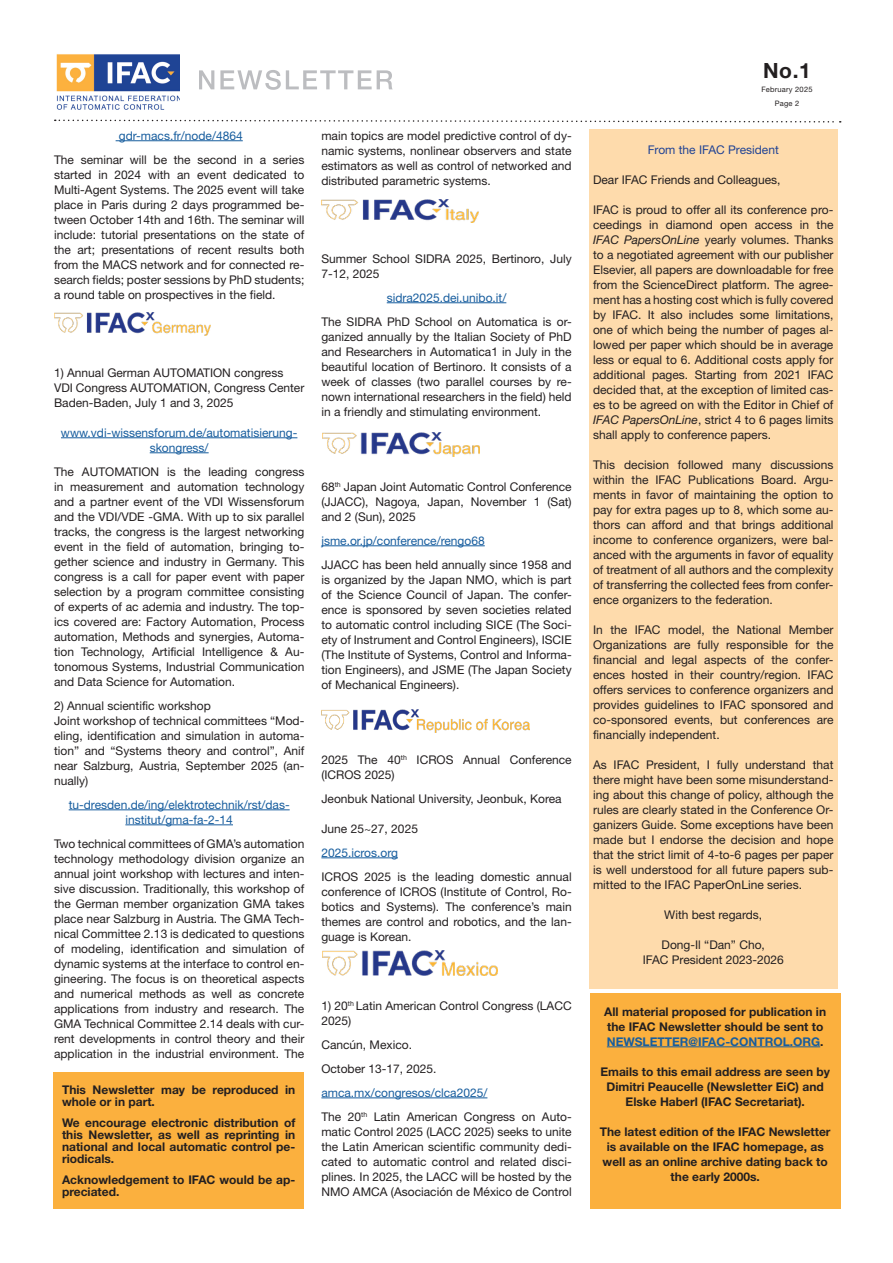
<style>
.page{position:relative;width:893px;height:1263px;background:#fff}
.page>*{position:absolute;margin:0;border:0;box-sizing:border-box;transform-origin:0 0}
.t1{font:700 21px "Helvetica Neue";color:#231f20}
.t2{font:12px/15px "Helvetica Neue";color:#231f20;text-align:justify}
.t3{font:700 12px/15px "Helvetica Neue";color:#231f20}
.t4{font:12px/15px "Helvetica Neue";color:#175d9e;text-align:center}
.t5{font:12px "Helvetica Neue";color:#214394}
.t6{font:7.5px "Helvetica Neue";letter-spacing:.03em;color:#231f20}
.s1{font-style:italic}
.s2{color:#175d9e}
</style>
<div class="page">
<img style="left:56px;top:54px;width:123px;height:56px">
<svg style="left:199px;top:70px;width:194px;height:20px"></svg>
<svg style="left:55px;top:119px;width:786px;height:4px"></svg>
<div style="left:589px;top:130px;width:249px;height:859px;background:#fedbac"></div>
<div style="left:54px;top:1072px;width:250px;height:137px;background:#fbb03e"></div>
<div style="left:590px;top:993px;width:250px;height:216px;background:#fbb03e"></div>
<hr style="left:607px;top:1046px;width:213px;height:1px;background:#175d9e">
<hr style="left:116px;top:140px;width:127px;height:1px;background:#175d9e">
<hr style="left:61px;top:437px;width:236px;height:1px;background:#175d9e">
<hr style="left:150px;top:452px;width:59px;height:1px;background:#175d9e">
<hr style="left:69px;top:809px;width:221px;height:1px;background:#175d9e">
<hr style="left:125px;top:824px;width:108px;height:1px;background:#175d9e">
<hr style="left:387px;top:302px;width:119px;height:1px;background:#175d9e">
<hr style="left:321px;top:545px;width:164px;height:1px;background:#175d9e">
<hr style="left:321px;top:857px;width:77px;height:1px;background:#175d9e">
<hr style="left:321px;top:1097px;width:166px;height:1px;background:#175d9e">
<img style="left:321px;top:199px;width:157px;height:24px">
<img style="left:322px;top:432px;width:157px;height:24px">
<img style="left:321px;top:709px;width:209px;height:23px">
<img style="left:322px;top:950px;width:175px;height:25px">
<img style="left:54px;top:312px;width:157px;height:24px">
<p class="t4" style="left:119px;top:128px;width:125px">gdr-macs.fr/node/4864</p>
<p class="t2" style="left:54px;top:152px;width:252px">The seminar will be the second in a series started in 2024 with an event dedicated to Multi-Agent Systems. The 2025 event will take place in Paris during 2 days programmed be&shy;tween October 14th and 16th. The seminar will include: tutorial presentations on the state of the art; presentations of recent results both from the MACS network and for connected re&shy;search fields; poster sessions by PhD students; a round table on prospectives in the field.</p>
<p class="t2" style="left:54px;top:365px;width:231px">1) Annual German AUTOMATION congress</p>
<p class="t2" style="left:54px;top:380px;width:252px">VDI Congress AUTOMATION, Congress Center<br>Baden-Baden, July 1 and 3, 2025</p>
<p class="t4" style="left:61px;top:425px;width:238px">www.vdi-wissensforum.de/automatisierung&shy;skongress/</p>
<p class="t2" style="left:54px;top:464px;width:252px">The AUTOMATION is the leading congress in measurement and automation technology and a partner event of the VDI Wissensforum and the VDI/VDE -GMA. With up to six parallel tracks, the congress is the largest networking event in the field of automation, bringing to&shy;gether science and industry in Germany. This congress is a call for paper event with paper selection by a program committee consisting of experts of ac ademia and industry. The top&shy;ics covered are: Factory Automation, Process automation, Methods and synergies, Automa&shy;tion Technology, Artificial Intelligence &amp; Au&shy;tonomous Systems, Industrial Communication and Data Science for Automation.</p>
<p class="t2" style="left:54px;top:698px;width:158px">2) Annual scientific workshop</p>
<p class="t2" style="left:54px;top:713px;width:252px">Joint workshop of technical committees “Mod&shy;eling, identification and simulation in automa&shy;tion” and “Systems theory and control”, Anif near Salzburg, Austria, September 2025 (an&shy;nually)</p>
<p class="t4" style="left:69px;top:797px;width:222px">tu-dresden.de/ing/elektrotechnik/rst/das&shy;institut/gma-fa-2-14</p>
<p class="t2" style="left:54px;top:836px;width:252px">Two technical committees of GMA’s automation technology methodology division organize an annual joint workshop with lectures and inten&shy;sive discussion. Traditionally, this workshop of the German member organization GMA takes place near Salzburg in Austria. The GMA Tech&shy;nical Committee 2.13 is dedicated to questions of modeling, identification and simulation of dynamic systems at the interface to control en&shy;gineering. The focus is on theoretical aspects and numerical methods as well as concrete applications from industry and research. The GMA Technical Committee 2.14 deals with cur&shy;rent developments in control theory and their application in the industrial environment. The</p>
<p class="t3" style="left:62px;top:1083px;width:235px;line-height:12px">This Newsletter may be reproduced in whole or in part.</p>
<p class="t3" style="left:62px;top:1116px;width:235px;line-height:12px;text-align:justify">We encourage electronic distribution of this Newsletter, as well as reprinting in national and local automatic control pe&shy;riodicals.</p>
<p class="t3" style="left:62px;top:1173px;width:235px;line-height:12px">Acknowledgement to IFAC would be ap&shy;preciated.</p>
<p class="t2" style="left:321px;top:128px;width:252px">main topics are model predictive control of dy&shy;namic systems, nonlinear observers and state estimators as well as control of networked and distributed parametric systems.</p>
<p class="t2" style="left:321px;top:251px;width:252px">Summer School SIDRA 2025, Bertinoro, July<br>7-12, 2025</p>
<p class="t4" style="left:387px;top:290px;width:121px">sidra2025.dei.unibo.it/</p>
<p class="t2" style="left:321px;top:314px;width:252px">The SIDRA PhD School on Automatica is or&shy;ganized annually by the Italian Society of PhD and Researchers in Automatica1 in July in the beautiful location of Bertinoro. It consists of a week of classes (two parallel courses by re&shy;nown international researchers in the field) held in a friendly and stimulating environment.</p>
<p class="t2" style="left:321px;top:479px;width:252px">68<sup>th</sup> Japan Joint Automatic Control Conference (JJACC), Nagoya, Japan, November 1 (Sat) and 2 (Sun), 2025</p>
<p class="t4" style="left:321px;top:533px;width:165px">jsme.or.jp/conference/rengo68</p>
<p class="t2" style="left:321px;top:557px;width:252px">JJACC has been held annually since 1958 and is organized by the Japan NMO, which is part of the Science Council of Japan. The confer&shy;ence is sponsored by seven societies related to automatic control including SICE (The Soci&shy;ety of Instrument and Control Engineers), ISCIE (The Institute of Systems, Control and Informa&shy;tion Engineers), and JSME (The Japan Society of Mechanical Engineers).</p>
<p class="t2" style="left:321px;top:752px;width:252px">2025 The 40<sup>th</sup> ICROS Annual Conference (ICROS 2025)</p>
<p class="t2" style="left:321px;top:791px;width:242px">Jeonbuk National University, Jeonbuk, Korea</p>
<p class="t2" style="left:321px;top:821px;width:98px">June 25~27, 2025</p>
<p class="t4" style="left:321px;top:845px;width:78px">2025.icros.org</p>
<p class="t2" style="left:321px;top:869px;width:252px">ICROS 2025 is the leading domestic annual conference of ICROS (Institute of Control, Ro&shy;botics and Systems). The conference’s main themes are control and robotics, and the lan&shy;guage is Korean.</p>
<p class="t2" style="left:321px;top:998px;width:252px">1) 20<sup>th</sup> Latin American Control Congress (LACC<br>2025)</p>
<p class="t2" style="left:321px;top:1037px;width:92px">Cancún, Mexico.</p>
<p class="t2" style="left:321px;top:1061px;width:117px">October 13-17, 2025.</p>
<p class="t4" style="left:321px;top:1085px;width:168px">amca.mx/congresos/clca2025/</p>
<p class="t2" style="left:321px;top:1109px;width:252px">The 20<sup>th</sup> Latin American Congress on Auto&shy;matic Control 2025 (LACC 2025) seeks to unite the Latin American scientific community dedi&shy;cated to automatic control and related disci&shy;plines. In 2025, the LACC will be hosted by the NMO AMCA (Asociación de México de Control</p>
<p class="t1" style="left:763px;top:57px;width:49px">No.1</p>
<p class="t6" style="left:761px;top:85px;width:53px">February 2025</p>
<p class="t6" style="left:775px;top:98px;width:26px">Page 2</p>
<p class="t5" style="left:648px;top:143px;width:133px">From the IFAC President</p>
<p class="t2" style="left:593px;top:172px;width:189px">Dear IFAC Friends and Colleagues,</p>
<p class="t2" style="left:593px;top:202px;width:242px">IFAC is proud to offer all its conference pro&shy;ceedings in diamond open access in the <span class="s1">IFAC PapersOnLine</span> yearly volumes. Thanks to a negotiated agreement with our publisher Elsevier, all papers are downloadable for free from the ScienceDirect platform. The agree&shy;ment has a hosting cost which is fully covered by IFAC. It also includes some limitations, one of which being the number of pages al&shy;lowed per paper which should be in average less or equal to 6. Additional costs apply for additional pages. Starting from 2021 IFAC decided that, at the exception of limited cas&shy;es to be agreed on with the Editor in Chief of <span class="s1">IFAC PapersOnLine</span>, strict 4 to 6 pages limits shall apply to conference papers.</p>
<p class="t2" style="left:593px;top:457px;width:242px">This decision followed many discussions within the IFAC Publications Board. Argu&shy;ments in favor of maintaining the option to pay for extra pages up to 8, which some au&shy;thors can afford and that brings additional income to conference organizers, were bal&shy;anced with the arguments in favor of equality of treatment of all authors and the complexity of transferring the collected fees from confer&shy;ence organizers to the federation.</p>
<p class="t2" style="left:593px;top:622px;width:242px">In the IFAC model, the National Member Organizations are fully responsible for the financial and legal aspects of the confer&shy;ences hosted in their country/region. IFAC offers services to conference organizers and provides guidelines to IFAC sponsored and co-sponsored events, but conferences are financially independent.</p>
<p class="t2" style="left:593px;top:757px;width:242px">As IFAC President, I fully understand that there might have been some misunderstand&shy;ing about this change of policy, although the rules are clearly stated in the Conference Or&shy;ganizers Guide. Some exceptions have been made but I endorse the decision and hope that the strict limit of 4-to-6 pages per paper is well understood for all future papers sub&shy;mitted to the IFAC PaperOnLine series.</p>
<p class="t2" style="left:664px;top:907px;width:100px">With best regards,</p>
<p class="t2" style="left:662px;top:937px;width:105px">Dong-Il “Dan” Cho,</p>
<p class="t2" style="left:643px;top:952px;width:143px">IFAC President 2023-2026</p>
<p class="t3" style="left:604px;top:1003px;width:223px">All material proposed for publication in the IFAC Newsletter should be sent to<br><span class="s2">NEWSLETTER@IFAC-CONTROL.ORG</span>.</p>
<p class="t3" style="left:600px;top:1063px;width:231px;text-align:center">Emails to this email address are seen by<br>Dimitri Peaucelle (Newsletter EiC) and<br>Elske Haberl (IFAC Secretariat).</p>
<p class="t3" style="left:600px;top:1123px;width:232px;text-align:center">The latest edition of the IFAC Newsletter is available on the IFAC homepage, as well as an online archive dating back to the early 2000s.</p>
</div>
